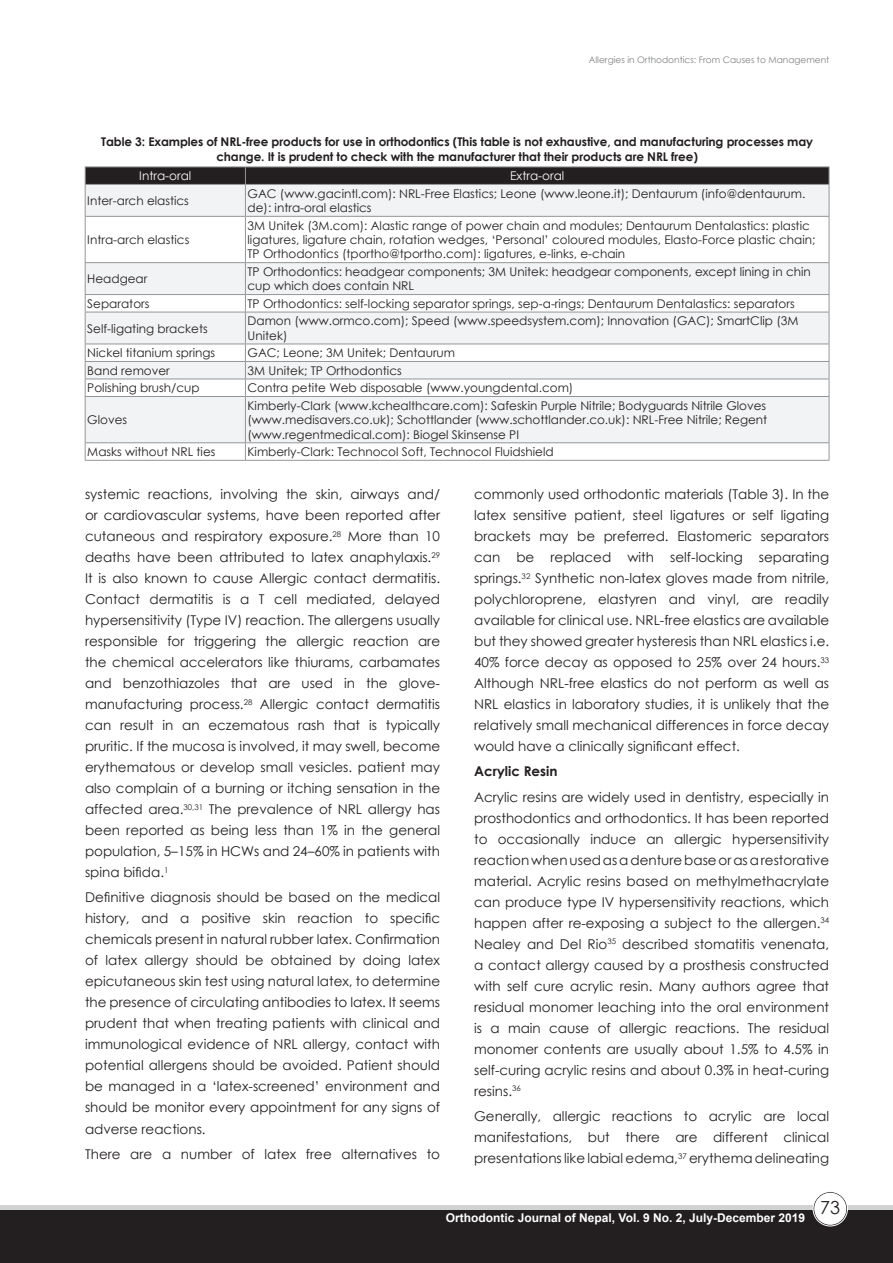
<style>
.page{position:relative;width:893px;height:1263px;background:#fff}
.page>*{position:absolute;margin:0;border:0;box-sizing:border-box;transform-origin:0 0}
.t1{font:18px "Century Gothic";color:#231f20}
.t2{font:13.5px/21px "Century Gothic";color:#231f20;text-align:justify}
.t3{font:700 13.5px "Century Gothic";color:#231f20}
.t4{font:12px/14.4px "Century Gothic";color:#231f20}
.t5{font:700 12px/14.4px "Century Gothic";letter-spacing:-.01em;color:#231f20;text-align:center}
.t6{font:700 12px "Arial";color:#fff}
.t7{font:12px "Century Gothic";color:#fff}
.t8{font:9px "Century Gothic";color:#808285}
</style>
<div class="page">
<div style="left:0;top:1205px;width:893px;height:58px;background:linear-gradient(to right,#d1d2d4,#d1d2d4)"></div>
<div style="left:0;top:1211px;width:893px;height:52px;background:#231f20"></div>
<div style="left:814px;top:1192px;width:33px;height:33px;background:#fff;border-radius:50%"></div>
<div style="left:813px;top:1192px;width:34px;height:34px;border:1px solid #231f20;border-radius:50%"></div>
<div style="left:813px;top:1191px;width:35px;height:35px;border:1px solid #fff;border-radius:50%"></div>
<svg style="left:86px;top:185px;width:743px;height:257px;fill:#f2f3f4"></svg>
<div style="left:85px;top:167px;width:745px;height:17px;background:#231f20"></div>
<hr style="left:85px;top:184px;width:160px;height:1px;background:#939598">
<hr style="left:85px;top:185px;width:1px;height:31px;background:#939598">
<hr style="left:245px;top:184px;width:584px;height:1px;background:#939598">
<hr style="left:245px;top:185px;width:1px;height:31px;background:#939598">
<hr style="left:829px;top:185px;width:1px;height:31px;background:#939598">
<hr style="left:85px;top:216px;width:160px;height:1px;background:#939598">
<hr style="left:85px;top:217px;width:1px;height:45px;background:#939598">
<hr style="left:245px;top:216px;width:584px;height:1px;background:#939598">
<hr style="left:245px;top:217px;width:1px;height:45px;background:#939598">
<hr style="left:829px;top:217px;width:1px;height:45px;background:#939598">
<hr style="left:85px;top:262px;width:160px;height:1px;background:#939598">
<hr style="left:85px;top:263px;width:1px;height:31px;background:#939598">
<hr style="left:245px;top:262px;width:584px;height:1px;background:#939598">
<hr style="left:245px;top:263px;width:1px;height:31px;background:#939598">
<hr style="left:829px;top:263px;width:1px;height:31px;background:#939598">
<hr style="left:85px;top:294px;width:160px;height:1px;background:#939598">
<svg style="left:85px;top:295px;width:1px;height:17px"></svg>
<hr style="left:245px;top:294px;width:584px;height:1px;background:#939598">
<svg style="left:245px;top:295px;width:1px;height:17px"></svg>
<svg style="left:829px;top:295px;width:1px;height:17px"></svg>
<hr style="left:85px;top:312px;width:160px;height:1px;background:#939598">
<hr style="left:85px;top:312px;width:1px;height:32px;background:#939598">
<hr style="left:245px;top:312px;width:584px;height:1px;background:#939598">
<hr style="left:245px;top:312px;width:1px;height:32px;background:#939598">
<hr style="left:829px;top:312px;width:1px;height:32px;background:#939598">
<hr style="left:85px;top:344px;width:160px;height:1px;background:#939598">
<hr style="left:245px;top:344px;width:584px;height:1px;background:#939598">
<hr style="left:85px;top:361px;width:160px;height:1px;background:#939598">
<hr style="left:245px;top:361px;width:584px;height:1px;background:#939598">
<hr style="left:85px;top:379px;width:160px;height:1px;background:#939598">
<svg style="left:85px;top:344px;width:1px;height:52px"></svg>
<hr style="left:245px;top:379px;width:584px;height:1px;background:#939598">
<svg style="left:245px;top:344px;width:1px;height:52px"></svg>
<svg style="left:829px;top:344px;width:1px;height:52px"></svg>
<hr style="left:85px;top:396px;width:160px;height:1px;background:#939598">
<hr style="left:85px;top:397px;width:1px;height:45px;background:#939598">
<hr style="left:245px;top:396px;width:584px;height:1px;background:#939598">
<hr style="left:245px;top:397px;width:1px;height:45px;background:#939598">
<hr style="left:829px;top:397px;width:1px;height:45px;background:#939598">
<hr style="left:85px;top:442px;width:160px;height:1px;background:#939598">
<svg style="left:85px;top:443px;width:1px;height:17px"></svg>
<hr style="left:245px;top:442px;width:584px;height:1px;background:#939598">
<svg style="left:245px;top:443px;width:1px;height:17px"></svg>
<svg style="left:829px;top:443px;width:1px;height:17px"></svg>
<hr style="left:85px;top:460px;width:160px;height:1px;background:#939598">
<hr style="left:245px;top:460px;width:584px;height:1px;background:#939598">
<p class="t8" style="left:589px;top:54px;width:242px">Allergies in Orthodontics: From Causes to Management</p>
<p class="t5" style="left:101px;top:134px;width:713px">Table 3: Examples of NRL-free products for use in orthodontics (This table is not exhaustive, and manufacturing processes may change. It is prudent to check with the manufacturer that their products are NRL free)</p>
<p class="t7" style="left:139px;top:167px;width:53px">Intra‑oral</p>
<p class="t7" style="left:510px;top:167px;width:56px">Extra‑oral</p>
<p class="t4" style="left:87px;top:193px;width:103px">Inter-arch elastics</p>
<p class="t4" style="left:248px;top:186px;width:559px">GAC (www.gacintl.com): NRL-Free Elastics; Leone (www.leone.it); Dentaurum (info@dentaurum. de): intra-oral elastics</p>
<p class="t4" style="left:87px;top:232px;width:104px">Intra-arch elastics</p>
<p class="t4" style="left:248px;top:218px;width:569px">3M Unitek (3M.com): Alastic range of power chain and modules; Dentaurum Dentalastics: plastic ligatures, ligature chain, rotation wedges, ‘Personal’ coloured modules, Elasto-Force plastic chain;<br>TP Orthodontics (tportho@tportho.com): ligatures, e-links, e-chain</p>
<p class="t4" style="left:87px;top:271px;width:62px">Headgear</p>
<p class="t4" style="left:248px;top:264px;width:565px">TP Orthodontics: headgear components; 3M Unitek: headgear components, except lining in chin cup which does contain NRL</p>
<p class="t4" style="left:87px;top:296px;width:64px">Separators</p>
<p class="t4" style="left:248px;top:296px;width:549px">TP Orthodontics: self-locking separator springs, sep-a-rings; Dentaurum Dentalastics: separators</p>
<p class="t4" style="left:87px;top:321px;width:122px">Self-ligating brackets</p>
<p class="t4" style="left:248px;top:314px;width:552px">Damon (www.ormco.com); Speed (www.speedsystem.com); Innovation (GAC); SmartClip (3M<br>Unitek)</p>
<p class="t4" style="left:87px;top:345px;width:129px">Nickel titanium springs</p>
<p class="t4" style="left:248px;top:345px;width:209px">GAC; Leone; 3M Unitek; Dentaurum</p>
<p class="t4" style="left:87px;top:363px;width:84px">Band remover</p>
<p class="t4" style="left:248px;top:363px;width:156px">3M Unitek; TP Orthodontics</p>
<p class="t4" style="left:87px;top:380px;width:114px">Polishing brush/cup</p>
<p class="t4" style="left:248px;top:380px;width:327px">Contra petite Web disposable (www.youngdental.com)</p>
<p class="t4" style="left:87px;top:412px;width:41px">Gloves</p>
<p class="t4" style="left:248px;top:398px;width:520px">Kimberly-Clark (www.kchealthcare.com): Safeskin Purple Nitrile; Bodyguards Nitrile Gloves</p>
<p class="t4" style="left:248px;top:412px;width:521px">(www.medisavers.co.uk); Schottlander (www.schottlander.co.uk): NRL-Free Nitrile; Regent</p>
<p class="t4" style="left:248px;top:427px;width:273px">(www.regentmedical.com): Biogel Skinsense PI</p>
<p class="t4" style="left:87px;top:444px;width:130px">Masks without NRL ties</p>
<p class="t4" style="left:248px;top:444px;width:308px">Kimberly-Clark: Technocol Soft, Technocol Fluidshield</p>
<p class="t2" style="left:85px;top:484px;width:357px">systemic reactions, involving the skin, airways and/ or cardiovascular systems, have been reported after cutaneous and respiratory exposure.<sup>28</sup> More than 10 deaths have been attributed to latex anaphylaxis.<sup>29<br></sup>It is also known to cause Allergic contact dermatitis.<br>Contact dermatitis is a T cell mediated, delayed hypersensitivity (Type IV) reaction. The allergens usually responsible for triggering the allergic reaction are the chemical accelerators like thiurams, carbamates and benzothiazoles that are used in the glove&shy;manufacturing process.<sup>28</sup> Allergic contact dermatitis can result in an eczematous rash that is typically pruritic. If the mucosa is involved, it may swell, become erythematous or develop small vesicles. patient may also complain of a burning or itching sensation in the affected area.<sup>30,31</sup> The prevalence of NRL allergy has been reported as being less than 1% in the general population, 5–15% in HCWs and 24–60% in patients with spina bifida.<sup>1</sup></p>
<p class="t2" style="left:85px;top:887px;width:357px">Definitive diagnosis should be based on the medical history, and a positive skin reaction to specific chemicals present in natural rubber latex. Confirmation of latex allergy should be obtained by doing latex epicutaneous skin test using natural latex, to determine the presence of circulating antibodies to latex. It seems prudent that when treating patients with clinical and immunological evidence of NRL allergy, contact with potential allergens should be avoided. Patient should be managed in a ‘latex-screened’ environment and should be monitor every appointment for any signs of adverse reactions.</p>
<p class="t2" style="left:85px;top:1143px;width:357px">There are a number of latex free alternatives to</p>
<p class="t2" style="left:474px;top:484px;width:357px">commonly used orthodontic materials (Table 3). In the latex sensitive patient, steel ligatures or self ligating brackets may be preferred. Elastomeric separators can be replaced with self-locking separating springs.<sup>32</sup> Synthetic non-latex gloves made from nitrile, polychloroprene, elastyren and vinyl, are readily available for clinical use. NRL-free elastics are available but they showed greater hysteresis than NRL elastics i.e.<br>40% force decay as opposed to 25% over 24 hours.<sup>33<br></sup>Although NRL-free elastics do not perform as well as NRL elastics in laboratory studies, it is unlikely that the relatively small mechanical differences in force decay would have a clinically significant effect.</p>
<p class="t3" style="left:474px;top:761px;width:85px">Acrylic Resin</p>
<p class="t2" style="left:474px;top:786px;width:357px">Acrylic resins are widely used in dentistry, especially in prosthodontics and orthodontics. It has been reported to occasionally induce an allergic hypersensitivity reaction when used as a denture base or as a restorative material. Acrylic resins based on methylmethacrylate can produce type IV hypersensitivity reactions, which happen after re-exposing a subject to the allergen.<sup>34<br></sup>Nealey and Del Rio<sup>35</sup> described stomatitis venenata, a contact allergy caused by a prosthesis constructed with self cure acrylic resin. Many authors agree that residual monomer leaching into the oral environment is a main cause of allergic reactions. The residual monomer contents are usually about 1.5% to 4.5% in self-curing acrylic resins and about 0.3% in heat-curing resins.<sup>36</sup></p>
<p class="t2" style="left:474px;top:1105px;width:357px">Generally, allergic reactions to acrylic are local manifestations, but there are different clinical presentations like labial edema,<sup>37</sup> erythema delineating</p>
<p class="t6" style="left:446px;top:1209px;width:361px">Orthodontic Journal of Nepal, Vol. 9 No. 2, July-December 2019</p>
<h1 class="t1" style="left:820px;top:1195px;width:21px">73</h1>
</div>
